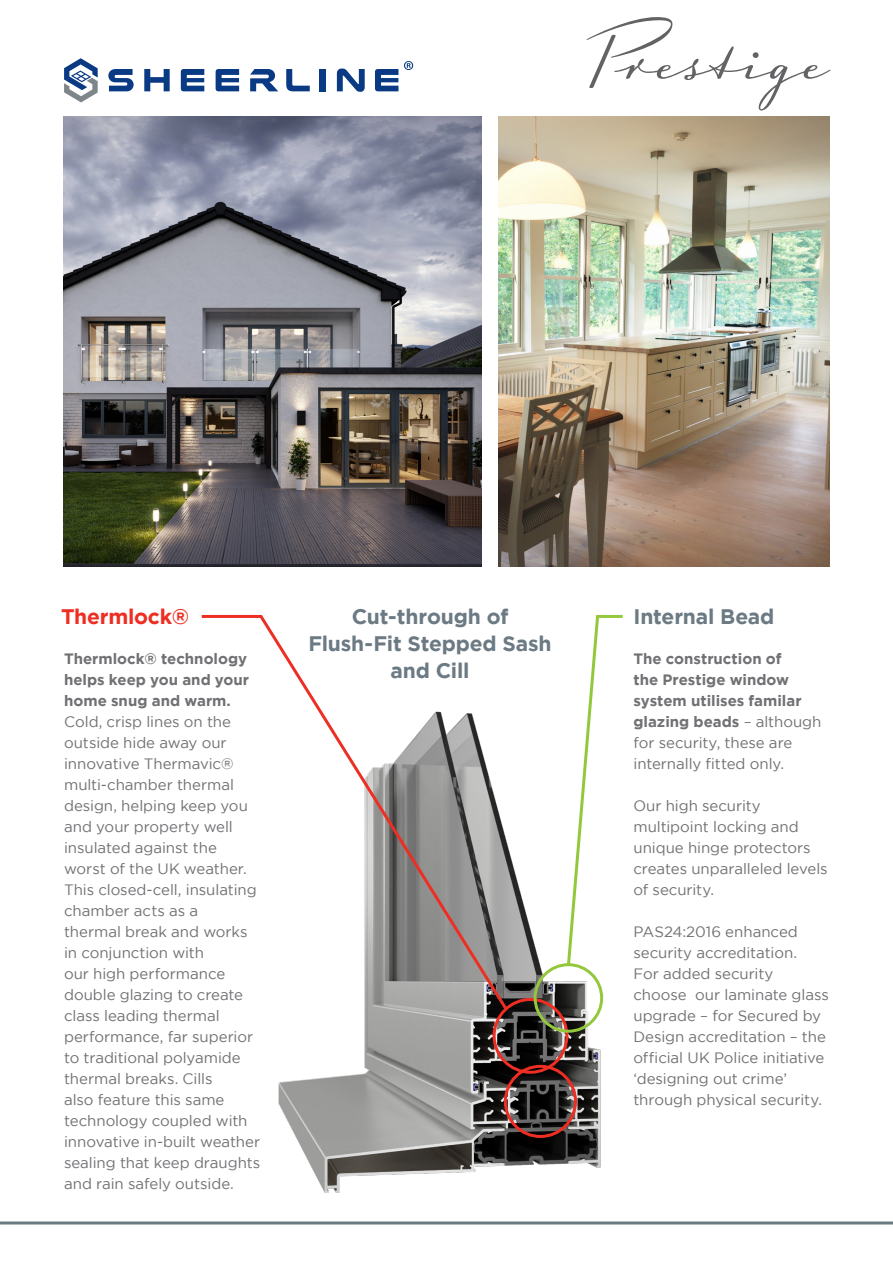
<style>
.page{position:relative;width:893px;height:1263px;background:#fff}
.page>*{position:absolute;margin:0;border:0;box-sizing:border-box;transform-origin:0 0}
.t1{font:700 21px "Gotham";letter-spacing:-.01em;color:#6b7a83}
.t2{font:700 21px "Gotham";letter-spacing:-.01em;color:#ee2e22}
.t3{font:15px/21px "Gotham";letter-spacing:-.005em;color:#717074}
.t4{font:700 15px/21px "Gotham";color:#717074}
.s1{font-weight:400}
.s2{font-weight:700}
</style>
<div class="page">
<hr style="left:0;top:1221px;width:893px;height:3px;background:#6b7a83">
<img style="left:278px;top:854px;width:326px;height:339px">
<div style="left:493px;top:998px;width:75px;height:76px;border:3px solid #ee2e22;border-radius:50%"></div>
<div style="left:534px;top:963px;width:69px;height:70px;border:3px solid #94c83c;border-radius:50%"></div>
<div style="left:504px;top:1065px;width:73px;height:73px;border:3px solid #ee2e22;border-radius:50%"></div>
<svg style="left:201px;top:615px;width:309px;height:398px"></svg>
<svg style="left:565px;top:615px;width:58px;height:354px"></svg>
<img style="left:64px;top:117px;width:417px;height:449px">
<img style="left:498px;top:117px;width:331px;height:449px">
<svg style="left:404px;top:61px;width:9px;height:9px"></svg>
<svg style="left:144px;top:69px;width:26px;height:22px"></svg>
<svg style="left:108px;top:69px;width:26px;height:22px"></svg>
<svg style="left:181px;top:69px;width:23px;height:22px"></svg>
<svg style="left:216px;top:69px;width:23px;height:22px"></svg>
<svg style="left:286px;top:69px;width:24px;height:22px"></svg>
<div style="left:319px;top:69px;width:7px;height:22px;background:#0a3a84"></div>
<svg style="left:337px;top:69px;width:28px;height:23px"></svg>
<svg style="left:375px;top:69px;width:23px;height:22px"></svg>
<svg style="left:250px;top:69px;width:28px;height:22px"></svg>
<svg style="left:64px;top:58px;width:34px;height:44px"></svg>
<svg style="left:586px;top:17px;width:244px;height:93px"></svg>
<p class="t2" style="left:61px;top:604px;width:130px">Thermlock®</p>
<p class="t1" style="left:352px;top:604px;width:158px">Cut-through of</p>
<p class="t1" style="left:633px;top:604px;width:142px">Internal Bead</p>
<p class="t1" style="left:308px;top:631px;width:245px">Flush-Fit Stepped Sash</p>
<p class="t1" style="left:391px;top:658px;width:80px">and Cill</p>
<p class="t4" style="left:633px;top:647px;width:189px">The construction of<br>the Prestige window system utilises familar glazing beads <span class="s1">– although for security, these are internally fitted only.</span></p>
<p class="t3" style="left:633px;top:795px;width:196px">Our high security multipoint locking and unique hinge protectors creates unparalleled levels of security.</p>
<p class="t3" style="left:633px;top:921px;width:166px">PAS24:2016 enhanced security accreditation.</p>
<p class="t3" style="left:633px;top:963px;width:197px">For added security choose our laminate glass upgrade – for Secured by<br>Design accreditation – the official UK Police initiative ‘designing out crime’ through physical security.</p>
<p class="t3" style="left:64px;top:648px;width:187px"><span class="s2">Thermlock® technology helps keep you and your home snug and warm.<br></span>Cold, crisp lines on the outside hide away our innovative Thermavic® multi-chamber thermal design, helping keep you and your property well insulated against the worst of the UK weather.</p>
<p class="t3" style="left:64px;top:879px;width:198px">This closed-cell, insulating chamber acts as a<br>thermal break and works in conjunction with<br>our high performance double glazing to create class leading thermal performance, far superior to traditional polyamide thermal breaks. Cills<br>also feature this same technology coupled with innovative in-built weather sealing that keep draughts and rain safely outside.</p>
</div>
